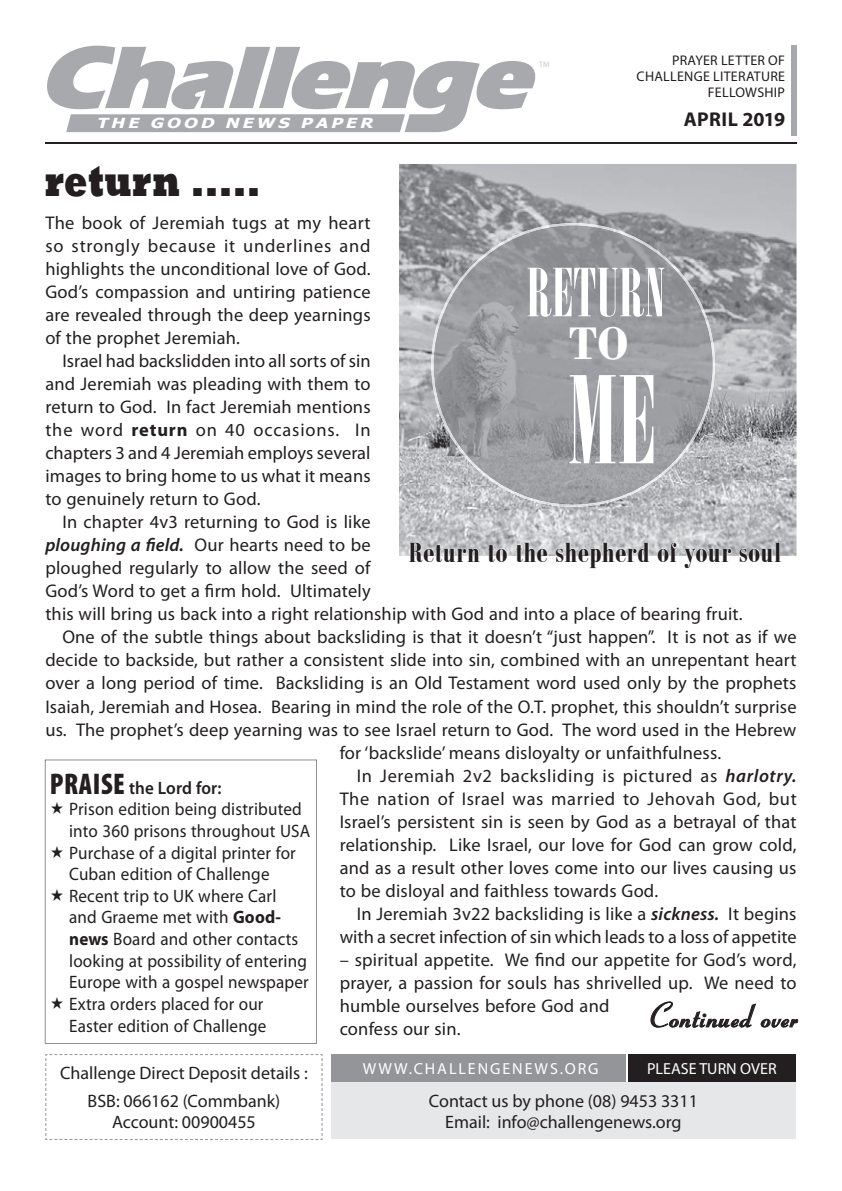
<style>
.page{position:relative;width:842px;height:1191px;background:#fff}
.page>*{position:absolute;margin:0;border:0;box-sizing:border-box;transform-origin:0 0}
.t1{font:120px "Bodoni MT Poster Compressed";color:#fff}
.t2{font:66px "Bodoni MT Poster Compressed";letter-spacing:.01em;color:#fff}
.t3{font:700 48px "Bodoni";color:#fff}
.t4{font:800 46px "Rockwell";letter-spacing:.01em;color:#231f20;scale:.75 1}
.t5{font:700 36px "Coronet MT Std";letter-spacing:.005em;color:#231f20}
.t6{font:700 30px "Bodoni MT Condensed";letter-spacing:.01em;color:#231f20}
.t7{font:700 20px "Myriad Pro";letter-spacing:.025em;color:#231f20}
.t8{font:18.4px/23px "Myriad Pro";letter-spacing:.01em;color:#231f20;text-align:justify}
.t9{font:18.4px "Myriad Pro";letter-spacing:.04em;color:#231f20}
.t10{font:18.4px "Myriad Pro";letter-spacing:.035em;color:#231f20}
.t11{font:18px/21.6px "Myriad Pro";letter-spacing:.01em;color:#231f20;scale:.95 1}
.t12{font:18px/27.2px "Myriad Pro";letter-spacing:.01em;color:#231f20;text-align:center}
.t13{font:16px "Myriad Pro";letter-spacing:.12em;color:#fff}
.t14{font:16px "Myriad Pro";color:#fff}
.t15{font:14px/16px "Myriad Pro";letter-spacing:.02em;color:#231f20;text-align:right}
.t16{font:italic 700 13.8px "Tahoma";color:#fff;scale:1.29 1}
.t17{font:8px "Myriad Pro";color:#c7c8ca}
.s1{font-style:inherit}
.s2{font-weight:700}
.s3{font-weight:600;font-style:italic}
.s4{font-weight:900;font-stretch:condensed;font-size:30px}
.s5{font-weight:600}
</style>
<div class="page">
<svg style="left:45px;top:1054px;width:278px;height:86px"></svg>
<div style="left:331px;top:1054px;width:295px;height:28px;background:#939598"></div>
<div style="left:628px;top:1054px;width:168px;height:28px;background:#231f20"></div>
<div style="left:331px;top:1082px;width:465px;height:57px;background:#e6e7e9"></div>
<hr style="left:45px;top:143px;width:752px;height:1px;background:#231f20">
<div style="left:791px;top:45px;width:6px;height:90px;background:#a8a9ad"></div>
<svg style="left:47px;top:46px;width:489px;height:86px"></svg>
<svg style="left:45px;top:759px;width:272px;height:284px"></svg>
<svg style="left:651px;top:1001px;width:147px;height:26px"></svg>
<img style="left:399px;top:164px;width:398px;height:392px">
<img style="left:431px;top:223px;width:284px;height:284px">
<svg style="left:408px;top:542px;width:73px;height:14px"></svg>
<svg style="left:487px;top:544px;width:21px;height:12px"></svg>
<svg style="left:515px;top:542px;width:33px;height:14px"></svg>
<svg style="left:555px;top:542px;width:95px;height:14px"></svg>
<svg style="left:657px;top:541px;width:125px;height:15px;background:#c8c8cb"></svg>
<svg style="left:51px;top:802px;width:12px;height:12px"></svg>
<svg style="left:51px;top:845px;width:12px;height:12px"></svg>
<svg style="left:51px;top:888px;width:12px;height:12px"></svg>
<svg style="left:51px;top:996px;width:12px;height:12px"></svg>
<p class="t17" style="left:539px;top:59px;width:12px">TM</p>
<p class="t15" style="left:637px;top:52px;width:150px">PRAYER LETTER OF<br>CHALLENGE LITERATURE<br>FELLOWSHIP</p>
<p class="t16" style="left:97px;top:114px;width:220px">THE GOOD NEWS PAPER</p>
<p class="t7" style="left:684px;top:107px;width:103px">APRIL <span class="s1">2019</span></p>
<h3 class="t4" style="left:45px;top:154px;width:289px">return .....</h3>
<p class="t8" style="left:45px;top:211px;width:327px">The book of Jeremiah tugs at my heart so strongly because it underlines and highlights the unconditional love of God.<br>God’s compassion and untiring patience are revealed through the deep yearnings of the prophet Jeremiah.</p>
<p class="t8" style="left:45px;top:349px;width:327px;text-indent:17px">Israel had backslidden into all sorts of sin and Jeremiah was pleading with them to return to God. In fact Jeremiah mentions the word <span class="s2">return</span> on 40 occasions. In chapters 3 and 4 Jeremiah employs several images to bring home to us what it means to genuinely return to God.</p>
<p class="t8" style="left:62px;top:510px;width:310px">In chapter 4v3 returning to God is like</p>
<p class="t8" style="left:45px;top:533px;width:327px"><span class="s3">ploughing a eld.</span> Our hearts need to be</p>
<p class="t8" style="left:45px;top:556px;width:327px">ploughed regularly to allow the seed of</p>
<p class="t8" style="left:45px;top:579px;width:327px">God’s Word to get a rm hold. Ultimately</p>
<p class="t8" style="left:45px;top:602px;width:699px">this will bring us back into a right relationship with God and into a place of bearing fruit.</p>
<p class="t8" style="left:62px;top:625px;width:736px">One of the subtle things about backsliding is that it doesn’t “just happen”. It is not as if we</p>
<p class="t8" style="left:45px;top:648px;width:753px">decide to backside, but rather a consistent slide into sin, combined with an unrepentant heart</p>
<p class="t8" style="left:45px;top:671px;width:753px">over a long period of time. Backsliding is an Old Testament word used only by the prophets</p>
<p class="t8" style="left:45px;top:694px;width:753px">Isaiah, Jeremiah and Hosea. Bearing in mind the role of the O.T. prophet, this shouldn’t surprise</p>
<p class="t8" style="left:45px;top:717px;width:753px">us. The prophet’s deep yearning was to see Israel return to God. The word used in the Hebrew</p>
<p class="t8" style="left:340px;top:740px;width:383px">for ‘backslide’ means disloyalty or unfaithfulness.</p>
<p class="t9" style="left:357px;top:764px;width:441px">In Jeremiah 2v2 backsliding is pictured as <span class="s3">harlotry.</span></p>
<p class="t10" style="left:340px;top:787px;width:459px">The nation of Israel was married to Jehovah God, but</p>
<p class="t8" style="left:340px;top:809px;width:458px">Israel’s persistent sin is seen by God as a betrayal of that</p>
<p class="t8" style="left:340px;top:832px;width:458px">relationship. Like Israel, our love for God can grow cold,</p>
<p class="t8" style="left:340px;top:855px;width:458px">and as a result other loves come into our lives causing us</p>
<p class="t8" style="left:340px;top:878px;width:320px">to be disloyal and faithless towards God.</p>
<p class="t8" style="left:357px;top:901px;width:441px">In Jeremiah 3v22 backsliding is like a <span class="s3">sickness.</span> It begins</p>
<p class="t8" style="left:340px;top:924px;width:458px">with a secret infection of sin which leads to a loss of appetite</p>
<p class="t8" style="left:340px;top:947px;width:458px;text-align:left">– spiritual appetite. We nd our appetite for God’s word, prayer, a passion for souls has shrivelled up. We need to humble ourselves before God and<br>confess our sin.</p>
<h2 class="t2" style="left:527px;top:255px;width:140px">RETURN</h2>
<h3 class="t3" style="left:569px;top:315px;width:61px">TO</h3>
<h1 class="t1" style="left:569px;top:351px;width:88px">ME</h1>
<h3 class="t6" style="left:409px;top:534px;width:374px">Return to the shepherd of your soul</h3>
<p class="t11" style="left:69px;top:776px;width:255px;text-indent:-19px"><span class="s4">PRAISE</span> <span class="s5">the Lord for:<br></span>Prison edition being distributed into 360 prisons throughout USA<br>Purchase of a digital printer for<br>Cuban edition of Challenge<br>Recent trip to UK where Carl<br>and Graeme met with <span class="s2">Good&shy;news</span> Board and other contacts looking at possibility of entering<br>Europe with a gospel newspaper<br>Extra orders placed for our<br>Easter edition of Challenge</p>
<h3 class="t5" style="left:647px;top:996px;width:151px">Continued over</h3>
<p class="t12" style="left:60px;top:1059px;width:249px">Challenge Direct Deposit details :<br>BSB: 066162 (Commbank)</p>
<p class="t12" style="left:112px;top:1108px;width:145px">Account: 00900455</p>
<p class="t13" style="left:363px;top:1058px;width:237px">WWW.CHALLENGENEWS.ORG</p>
<p class="t14" style="left:647px;top:1058px;width:131px">PLEASE TURN OVER</p>
<p class="t12" style="left:429px;top:1089px;width:271px;line-height:21.6px">Contact us by phone (08) 9453 3311<br>Email: info@challengenews.org</p>
</div>
